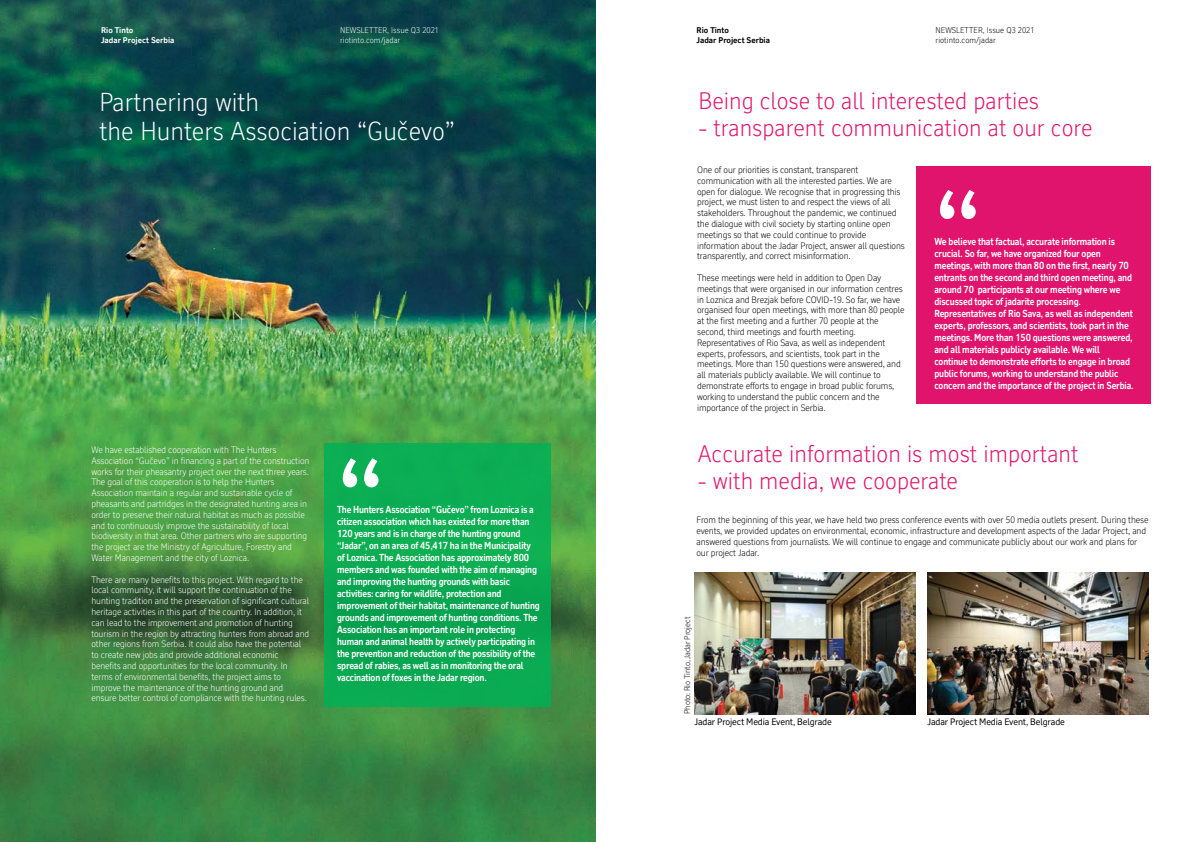
<style>
.page{position:relative;width:1191px;height:842px;background:#fff}
.page>*{position:absolute;margin:0;border:0;box-sizing:border-box;transform-origin:0 0}
.t1{font:700 94px "RT Vickerman";color:#fff}
.t2{font:300 25px/29px "RT Vickerman";color:#fff}
.t3{font:300 23px "RT Vickerman";color:#e0146d}
.t4{font:700 9.8px/12px "RT Vickerman";letter-spacing:-.02em;color:#fff;scale:.89 1}
.t5{font:300 9px/10.8px "RT Vickerman";letter-spacing:-.015em;color:#000}
.t6{font:300 9px/10.8px "RT Vickerman";letter-spacing:-.015em;color:#fff}
.t7{font:9px "RT Vickerman";letter-spacing:-.015em;color:#000}
.t8{font:300 8px/9.6px "RT Vickerman";color:#000}
.t9{font:300 8px/9.6px "RT Vickerman";color:#fff}
.t10{font:700 8px/9.6px "RT Vickerman";color:#fff}
.t11{font:700 8px/9.6px "RT Vickerman";color:#000}
</style>
<div class="page">
<img style="left:0;top:0;width:595px;height:842px">
<div style="left:324px;top:443px;width:226px;height:263px;background:#0aac53"></div>
<div style="left:916px;top:166px;width:235px;height:238px;background:#e0146d"></div>
<img style="left:694px;top:572px;width:221px;height:142px">
<img style="left:927px;top:572px;width:221px;height:142px">
<p class="t10" style="left:101px;top:25px;width:75px">Rio Tinto<br>Jadar Project Serbia</p>
<p class="t9" style="left:340px;top:25px;width:100px">NEWSLETTER, Issue Q3 2021 riotinto.com/jadar</p>
<p class="t11" style="left:696px;top:25px;width:75px">Rio Tinto<br>Jadar Project Serbia</p>
<p class="t8" style="left:935px;top:25px;width:100px">NEWSLETTER, Issue Q3 2021 riotinto.com/jadar</p>
<h2 class="t2" style="left:99px;top:87px;width:357px">Partnering with<br>the Hunters Association “Gučevo”</h2>
<p class="t6" style="left:91px;top:444px;width:219px">We have established cooperation with The Hunters Association “Gučevo” in financing a part of the construction works for their pheasantry project over the next three years.<br>The goal of this cooperation is to help the Hunters Association maintain a regular and sustainable cycle of pheasants and partridges in the designated hunting area in order to preserve their natural habitat as much as possible and to continuously improve the sustainability of local biodiversity in that area. Other partners who are supporting the project are the Ministry of Agriculture, Forestry and Water Management and the city of Loznica.</p>
<p class="t6" style="left:91px;top:574px;width:219px">There are many benefits to this project. With regard to the local community, it will support the continuation of the hunting tradition and the preservation of significant cultural heritage activities in this part of the country. In addition, it can lead to the improvement and promotion of hunting tourism in the region by attracting hunters from abroad and other regions from Serbia. It could also have the potential to create new jobs and provide additional economic benefits and opportunities for the local community. In terms of environmental benefits, the project aims to improve the maintenance of the hunting ground and ensure better control of compliance with the hunting rules.</p>
<h1 class="t1" style="left:337px;top:435px;width:48px">“</h1>
<p class="t4" style="left:337px;top:503px;width:229px">The Hunters Association “Gučevo” from Loznica is a citizen association which has existed for more than 120 years and is in charge of the hunting ground “Jadar”, on an area of 45,417 ha in the Municipality of Loznica. The Association has approximately 800 members and was founded with the aim of managing and improving the hunting grounds with basic activities: caring for wildlife, protection and improvement of their habitat, maintenance of hunting grounds and improvement of hunting conditions. The Association has an important role in protecting human and animal health by actively participating in the prevention and reduction of the possibility of the spread of rabies, as well as in monitoring the oral vaccination of foxes in the Jadar region.</p>
<h3 class="t3" style="left:698px;top:87px;width:342px">Being close to all interested parties</h3>
<h3 class="t3" style="left:698px;top:114px;width:395px">- transparent communication at our core</h3>
<p class="t5" style="left:697px;top:164px;width:209px">One of our priorities is constant, transparent communication with all the interested parties. We are open for dialogue. We recognise that in progressing this project, we must listen to and respect the views of all stakeholders. Throughout the pandemic, we continued the dialogue with civil society by starting online open meetings so that we could continue to provide information about the Jadar project, answer all questions transparently, and correct misinformation.</p>
<p class="t5" style="left:697px;top:272px;width:209px">These meetings were held in addition to Open Day meetings that were organised in our information centres in Loznica and Brezjak before COVID-19. So far, we have organised four open meetings, with more than 80 people at the first meeting and a further 70 people at the second, third meetings and fourth meeting.<br>Representatives of Rio Sava, as well as independent experts, professors, and scientists, took part in the meetings. More than 150 questions were answered, and all materials publicly available. We will continue to demonstrate efforts to engage in broad public forums, working to understand the public concern and the importance of the project in Serbia.</p>
<h3 class="t3" style="left:698px;top:440px;width:382px">Accurate information is most important</h3>
<h3 class="t3" style="left:698px;top:467px;width:262px">- with media, we cooperate</h3>
<p class="t5" style="left:696px;top:514px;width:453px">From the beginning of this year, we have held two press conference events with over 50 media outlets present. During these events, we provided updates on environmental, economic, infrastructure and development aspects of the Jadar project, and answered questions from journalists. We will continue to engage and communicate publicly about our work and plans for our project Jadar.</p>
<h1 class="t1" style="left:934px;top:167px;width:48px">“</h1>
<p class="t4" style="left:934px;top:235px;width:225px">We believe that factual, accurate information is crucial. So far, we have organized four open meetings, with more than 80 on the first, nearly 70 entrants on the second and third open meeting, and around 70 participants at our meeting where we discussed topic of jadarite processing.<br>Representatives of Rio Sava, as well as independent experts, professors, and scientists, took part in the meetings. More than 150 questions were answered, and all materials publicly available. We will continue to demonstrate efforts to engage in broad public forums, working to understand the public concern and the importance of the project in Serbia.</p>
<p class="t8" style="left:682px;top:714px;width:99px;rotate:-90deg">Photo: Rio Tinto, Jadar Project</p>
<p class="t7" style="left:694px;top:716px;width:139px">Jadar Project Media Event, Belgrade</p>
<p class="t7" style="left:927px;top:716px;width:139px">Jadar Project Media Event, Belgrade</p>
</div>
